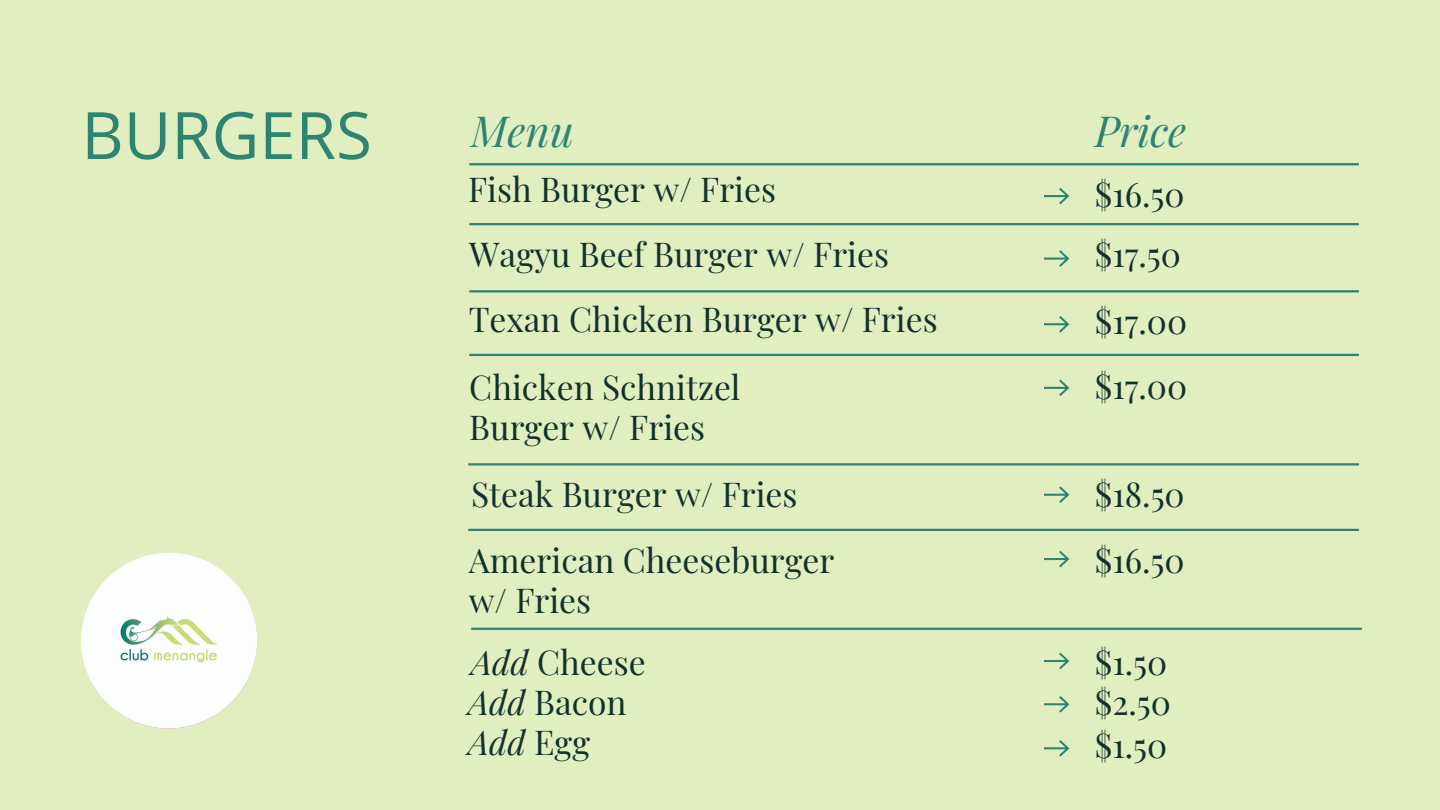
<style>
.page{position:relative;width:1440px;height:810px;background:#e1eec0}
.page>*{position:absolute;margin:0;border:0;box-sizing:border-box;transform-origin:0 0}
.t1{font:65.4px "Open Sans";color:#2d8471}
.t2{font:italic 42px "Playfair Display";color:#2d8471}
.t3{font:33.6px/66px "Playfair Display";color:#11322b}
.s1{font-style:italic}
</style>
<div class="page">
<svg style="left:469px;top:163px;width:890px;height:2px"></svg>
<svg style="left:469px;top:223px;width:890px;height:2px"></svg>
<svg style="left:469px;top:290px;width:890px;height:2px"></svg>
<hr style="left:469px;top:354px;width:890px;height:2px;background:#2d8471">
<svg style="left:468px;top:463px;width:891px;height:3px"></svg>
<hr style="left:468px;top:529px;width:891px;height:2px;background:#2d8471">
<svg style="left:1045px;top:250px;width:24px;height:17px"></svg>
<svg style="left:1045px;top:188px;width:24px;height:17px"></svg>
<svg style="left:1045px;top:316px;width:24px;height:17px"></svg>
<svg style="left:1045px;top:379px;width:24px;height:17px"></svg>
<svg style="left:1045px;top:486px;width:24px;height:17px"></svg>
<svg style="left:1045px;top:551px;width:24px;height:17px"></svg>
<img style="left:81px;top:553px;width:176px;height:176px;border-radius:50%">
<svg style="left:471px;top:628px;width:891px;height:2px"></svg>
<svg style="left:1045px;top:653px;width:24px;height:17px"></svg>
<svg style="left:1045px;top:696px;width:24px;height:17px"></svg>
<svg style="left:1045px;top:740px;width:24px;height:17px"></svg>
<h1 class="t1" style="left:81px;top:89px;width:292px">BURGERS</h1>
<p class="t2" style="left:471px;top:101px;width:104px">Menu</p>
<p class="t2" style="left:1095px;top:101px;width:93px">Price</p>
<p class="t3" style="left:468px;top:155px;width:471px">Fish Burger w/ Fries<br>Wagyu Beef Burger w/ Fries<br>Texan Chicken Burger w/ Fries<br>Chicken Schnitzel</p>
<p class="t3" style="left:469px;top:393px;width:330px;line-height:67.1px">Burger w/ Fries<br>Steak Burger w/ Fries</p>
<p class="t3" style="left:1095px;top:163px;width:91px;line-height:59.9px">$16.50 $17.50</p>
<p class="t3" style="left:1095px;top:288px;width:94px;line-height:64.4px">$17.00 $17.00</p>
<p class="t3" style="left:1095px;top:461px;width:91px;line-height:65.5px">$18.50 $16.50</p>
<p class="t3" style="left:469px;top:539px;width:367px;line-height:40.2px">American Cheeseburger w/ Fries</p>
<p class="t3" style="left:468px;top:641px;width:179px;line-height:40.3px"><span class="s1">Add</span> Cheese<br><span class="s1">Add</span> Bacon<br><span class="s1">Add</span> Egg</p>
<p class="t3" style="left:1095px;top:641px;width:78px;line-height:40.3px">$1.50 $2.50</p>
<p class="t3" style="left:1095px;top:711px;width:74px">$1.50</p>
</div>
